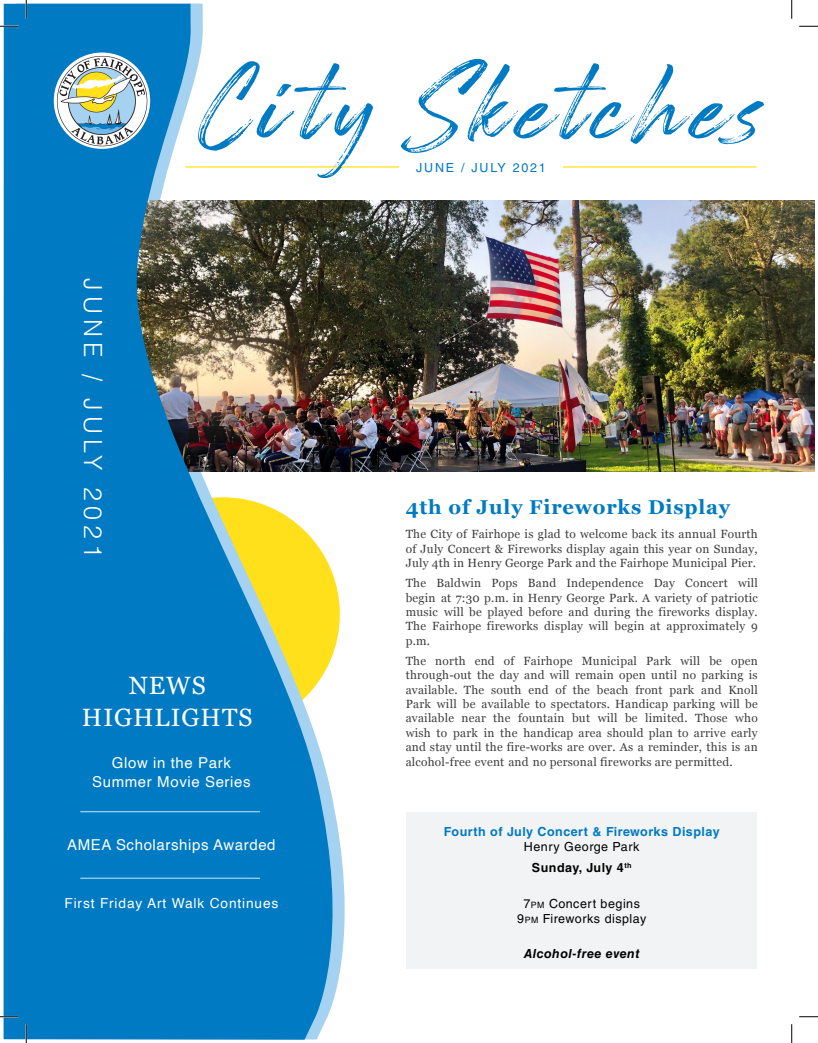
<style>
.page{position:relative;width:818px;height:1043px;background:#fff}
.page>*{position:absolute;margin:0;border:0;box-sizing:border-box;transform-origin:0 0}
.t1{font:108.75px "Painted Brush Slant";letter-spacing:.08em;color:#007ac2}
.t2{font:25px/31.9px "Georgia";letter-spacing:.04em;color:#fff;text-align:center}
.t3{font:300 25px "Helvetica LT Std";letter-spacing:.2em;color:#fff}
.t4{font:700 20px "Georgia";letter-spacing:.04em;color:#007ac2}
.t5{font:15px/18.8px "Helvetica";letter-spacing:.04em;color:#fff;text-align:center}
.t6{font:13.75px "Helvetica";letter-spacing:.06em;color:#fff}
.t7{font:12.5px/20.6px "Helvetica LT Std";letter-spacing:.04em;color:#000;text-align:center}
.t8{font:700 12.5px "Helvetica LT Std";letter-spacing:.04em;color:#007ac2}
.t9{font:italic 700 12.5px "Helvetica LT Std";letter-spacing:.04em;color:#000}
.t10{font:12.5px "Helvetica LT Std";letter-spacing:.14em;color:#007ac2}
.t11{font:11.88px/14.4px "Georgia";letter-spacing:.02em;color:#3e3e3f;text-align:justify}
.s1{font-weight:700}
.s2{font-size:8.75px}
</style>
<div class="page">
<img style="left:353px;top:200px;width:461px;height:271px">
<svg style="left:4px;top:4px;width:349px;height:1035px;background:#408db3"></svg>
<img style="left:54px;top:52px;width:96px;height:97px;border-radius:48px">
<hr style="left:185px;top:166px;width:571px;height:2px;background:#ffe01b">
<div style="left:399px;top:163px;width:163px;height:29px;background:#fff"></div>
<div style="left:406px;top:812px;width:351px;height:157px;background:#f2f3f4"></div>
<hr style="left:80px;top:811px;width:180px;height:1px;background:#a5d2f0">
<hr style="left:80px;top:877px;width:180px;height:1px;background:#a5d2f0">
<svg style="left:0;top:25px;width:19px;height:2px"></svg>
<svg style="left:799px;top:25px;width:19px;height:2px"></svg>
<svg style="left:0;top:1015px;width:19px;height:2px"></svg>
<svg style="left:799px;top:1016px;width:19px;height:1px"></svg>
<svg style="left:25px;top:0;width:2px;height:19px"></svg>
<svg style="left:25px;top:1024px;width:2px;height:18px"></svg>
<svg style="left:791px;top:0;width:1px;height:19px"></svg>
<svg style="left:791px;top:1024px;width:1px;height:18px"></svg>
<h1 class="t1" style="left:201px;top:36px;width:559px">City Sketches</h1>
<p class="t10" style="left:416px;top:160px;width:131px">JUNE / JULY 2021</p>
<h2 class="t3" style="left:109px;top:278px;width:281px;rotate:90deg">JUNE / JULY 2021</h2>
<h2 class="t2" style="left:82px;top:668px;width:172px">NEWS<br>HIGHLIGHTS</h2>
<p class="t5" style="left:92px;top:754px;width:160px">Glow in the Park<br>Summer Movie Series</p>
<p class="t5" style="left:67px;top:836px;width:210px">AMEA Scholarships Awarded</p>
<p class="t6" style="left:64px;top:893px;width:215px">First Friday Art Walk Continues</p>
<h3 class="t4" style="left:405px;top:492px;width:326px">4th of July Fireworks Display</h3>
<p class="t11" style="left:405px;top:526px;width:353px">The City of Fairhope is glad to welcome back its annual Fourth of July Concert &amp; Fireworks display again this year on Sunday, July 4th in Henry George Park and the Fairhope Municipal Pier.</p>
<p class="t11" style="left:405px;top:575px;width:353px">The Baldwin Pops Band Independence Day Concert will begin at 7:30 p.m. in Henry George Park. A variety of patriotic music will be played before and during the fireworks display.<br>The Fairhope fireworks display will begin at approximately 9 p.m.</p>
<p class="t11" style="left:405px;top:653px;width:353px">The north end of Fairhope Municipal Park will be open through-out the day and will remain open until no parking is available. The south end of the beach front park and Knoll Park will be available to spectators. Handicap parking will be available near the fountain but will be limited. Those who wish to park in the handicap area should plan to arrive early and stay until the fire-works are over. As a reminder, this is an alcohol-free event and no personal fireworks are permitted.</p>
<p class="t8" style="left:444px;top:824px;width:277px">Fourth of July Concert &amp; Fireworks Display</p>
<p class="t7" style="left:524px;top:836px;width:117px">Henry George Park<br><span class="s1">Sunday, July 4</span><sup>th</sup></p>
<p class="t7" style="left:517px;top:895px;width:130px;line-height:15px">7<span class="s2">pm</span> Concert begins<br>9<span class="s2">pm</span> Fireworks display</p>
<p class="t9" style="left:524px;top:946px;width:117px">Alcohol-free event</p>
</div>
